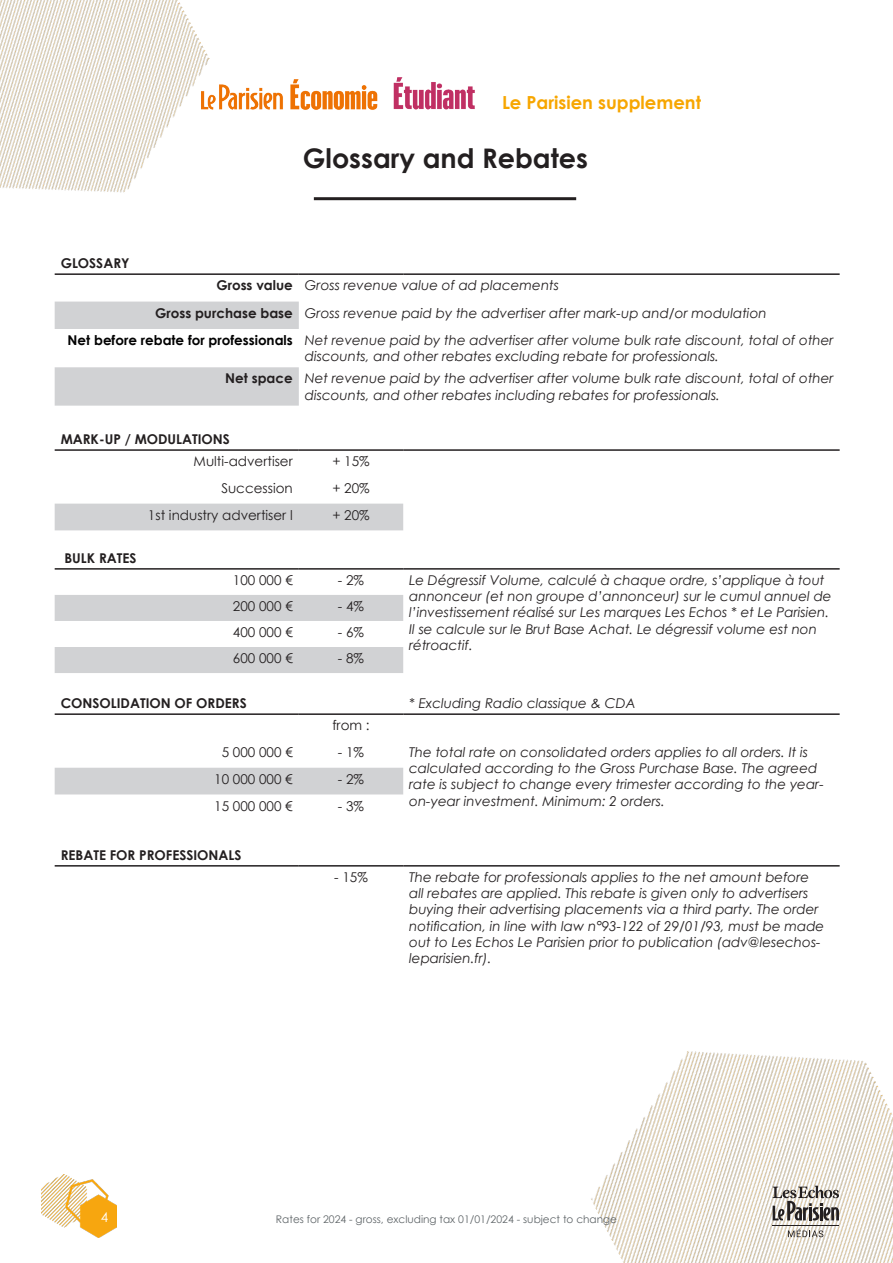
<style>
.page{position:relative;width:893px;height:1263px;background:#fff}
.page>*{position:absolute;margin:0;border:0;box-sizing:border-box;transform-origin:0 0}
.t1{font:700 27px "Century Gothic";color:#231f20}
.t2{font:700 18px "Century Gothic";color:#f7a600}
.t3{font:italic 13.5px/16.2px "Century Gothic";color:#231f20}
.NEGO{font:13.5px "Century Gothic";color:#231f20}
.t4{font:700 13.5px "Century Gothic";color:#231f20}
.t5{font:700 13.5px "Century Gothic";color:#000001}
.t6{font:13.5px "Century Gothic";color:#fff}
.t7{font:10.5px "Century Gothic";color:#5f6568}
</style>
<div class="page">
<img style="left:591px;top:1051px;width:302px;height:212px">
<svg style="left:788px;top:1229px;width:35px;height:8px"></svg>
<hr style="left:773px;top:1225px;width:66px;height:1px;background:#231f20">
<svg style="left:773px;top:1186px;width:66px;height:34px"></svg>
<img style="left:41px;top:1175px;width:76px;height:62px">
<img style="left:0;top:0;width:210px;height:193px">
<img style="left:201px;top:79px;width:177px;height:36px">
<img style="left:393px;top:78px;width:82px;height:32px">
<hr style="left:314px;top:197px;width:262px;height:3px;background:#231f20">
<svg style="left:55px;top:302px;width:348px;height:492px"></svg>
<hr style="left:55px;top:449px;width:244px;height:2px;background:#231f20">
<hr style="left:299px;top:449px;width:104px;height:2px;background:#231f20">
<hr style="left:403px;top:449px;width:437px;height:2px;background:#231f20">
<hr style="left:55px;top:568px;width:244px;height:2px;background:#231f20">
<hr style="left:299px;top:568px;width:104px;height:2px;background:#231f20">
<hr style="left:403px;top:568px;width:437px;height:2px;background:#231f20">
<hr style="left:55px;top:713px;width:244px;height:2px;background:#231f20">
<hr style="left:299px;top:713px;width:104px;height:2px;background:#231f20">
<hr style="left:403px;top:713px;width:437px;height:2px;background:#231f20">
<hr style="left:55px;top:865px;width:244px;height:1px;background:#231f20">
<hr style="left:299px;top:865px;width:104px;height:1px;background:#231f20">
<hr style="left:403px;top:865px;width:437px;height:1px;background:#231f20">
<hr style="left:55px;top:273px;width:244px;height:2px;background:#231f20">
<hr style="left:299px;top:273px;width:104px;height:2px;background:#231f20">
<hr style="left:403px;top:273px;width:437px;height:2px;background:#231f20">
<p class="t4" style="left:61px;top:253px;width:70px">GLOSSARY</p>
<h2 class="t2" style="left:502px;top:88px;width:201px">Le Parisien supplement</h2>
<p class="t1" style="left:303px;top:138px;width:287px">Glossary and Rebates</p>
<p class="t4" style="left:216px;top:275px;width:78px">Gross value</p>
<p class="t3" style="left:305px;top:277px;width:256px">Gross revenue value of ad placements</p>
<p class="t4" style="left:155px;top:303px;width:139px">Gross purchase base</p>
<p class="t3" style="left:305px;top:304px;width:463px">Gross revenue paid by the advertiser after mark-up and/or modulation</p>
<p class="t5" style="left:68px;top:330px;width:227px">Net before rebate for professionals</p>
<p class="t3" style="left:305px;top:332px;width:530px">Net revenue paid by the advertiser after volume bulk rate discount, total of other discounts, and other rebates excluding rebate for professionals.</p>
<p class="t4" style="left:225px;top:368px;width:69px">Net space</p>
<p class="t3" style="left:305px;top:370px;width:530px">Net revenue paid by the advertiser after volume bulk rate discount, total of other discounts, and other rebates including rebates for professionals.</p>
<p class="t4" style="left:61px;top:429px;width:171px">MARK-UP / MODULATIONS</p>
<p class="NEGO" style="left:194px;top:452px;width:101px">Multi-advertiser</p>
<p class="NEGO" style="left:332px;top:452px;width:39px">+ 15%</p>
<p class="NEGO" style="left:221px;top:479px;width:73px">Succession</p>
<p class="NEGO" style="left:332px;top:479px;width:39px">+ 20%</p>
<p class="NEGO" style="left:148px;top:505px;width:146px">1st industry advertiser l</p>
<p class="NEGO" style="left:332px;top:505px;width:39px">+ 20%</p>
<p class="t4" style="left:64px;top:548px;width:74px">BULK RATES</p>
<p class="NEGO" style="left:233px;top:571px;width:61px">100 000 €</p>
<p class="NEGO" style="left:338px;top:571px;width:28px">- 2%</p>
<p class="t3" style="left:409px;top:572px;width:424px">Le Dégressif Volume, calculé à chaque ordre, s’applique à tout annonceur (et non groupe d’annonceur) sur le cumul annuel de l’investissement réalisé sur Les marques Les Echos * et Le Parisien.<br>Il se calcule sur le Brut Base Achat. Le dégressif volume est non rétroactif.</p>
<p class="NEGO" style="left:233px;top:597px;width:61px">200 000 €</p>
<p class="NEGO" style="left:338px;top:597px;width:28px">- 4%</p>
<p class="NEGO" style="left:233px;top:623px;width:61px">400 000 €</p>
<p class="NEGO" style="left:338px;top:623px;width:28px">- 6%</p>
<p class="NEGO" style="left:233px;top:649px;width:61px">600 000 €</p>
<p class="NEGO" style="left:338px;top:649px;width:28px">- 8%</p>
<p class="t4" style="left:61px;top:693px;width:188px">CONSOLIDATION OF ORDERS</p>
<p class="t3" style="left:409px;top:695px;width:228px">* Excluding Radio classique &amp; CDA</p>
<p class="NEGO" style="left:332px;top:716px;width:39px">from :</p>
<p class="NEGO" style="left:222px;top:743px;width:73px">5 000 000 €</p>
<p class="NEGO" style="left:338px;top:743px;width:28px">- 1%</p>
<p class="t3" style="left:409px;top:744px;width:416px">The total rate on consolidated orders applies to all orders. It is calculated according to the Gross Purchase Base. The agreed rate is subject to change every trimester according to the year&shy;on-year investment. Minimum: 2 orders.</p>
<p class="NEGO" style="left:214px;top:769px;width:80px">10 000 000 €</p>
<p class="NEGO" style="left:338px;top:769px;width:28px">- 2%</p>
<p class="NEGO" style="left:214px;top:796px;width:80px">15 000 000 €</p>
<p class="NEGO" style="left:338px;top:796px;width:28px">- 3%</p>
<p class="t4" style="left:61px;top:845px;width:182px">REBATE FOR PROFESSIONALS</p>
<p class="NEGO" style="left:334px;top:868px;width:35px">- 15%</p>
<p class="t3" style="left:409px;top:869px;width:417px">The rebate for professionals applies to the net amount before all rebates are applied. This rebate is given only to advertisers buying their advertising placements via a third party. The order notification, in line with law n°93-122 of 29/01/93, must be made out to Les Echos Le Parisien prior to publication (adv@lesechos&shy;leparisien.fr).</p>
<p class="t6" style="left:101px;top:1208px;width:9px">4</p>
<p class="t7" style="left:276px;top:1212px;width:343px">Rates for 2024 - gross, excluding tax 01/01/2024 - subject to change</p>
</div>
